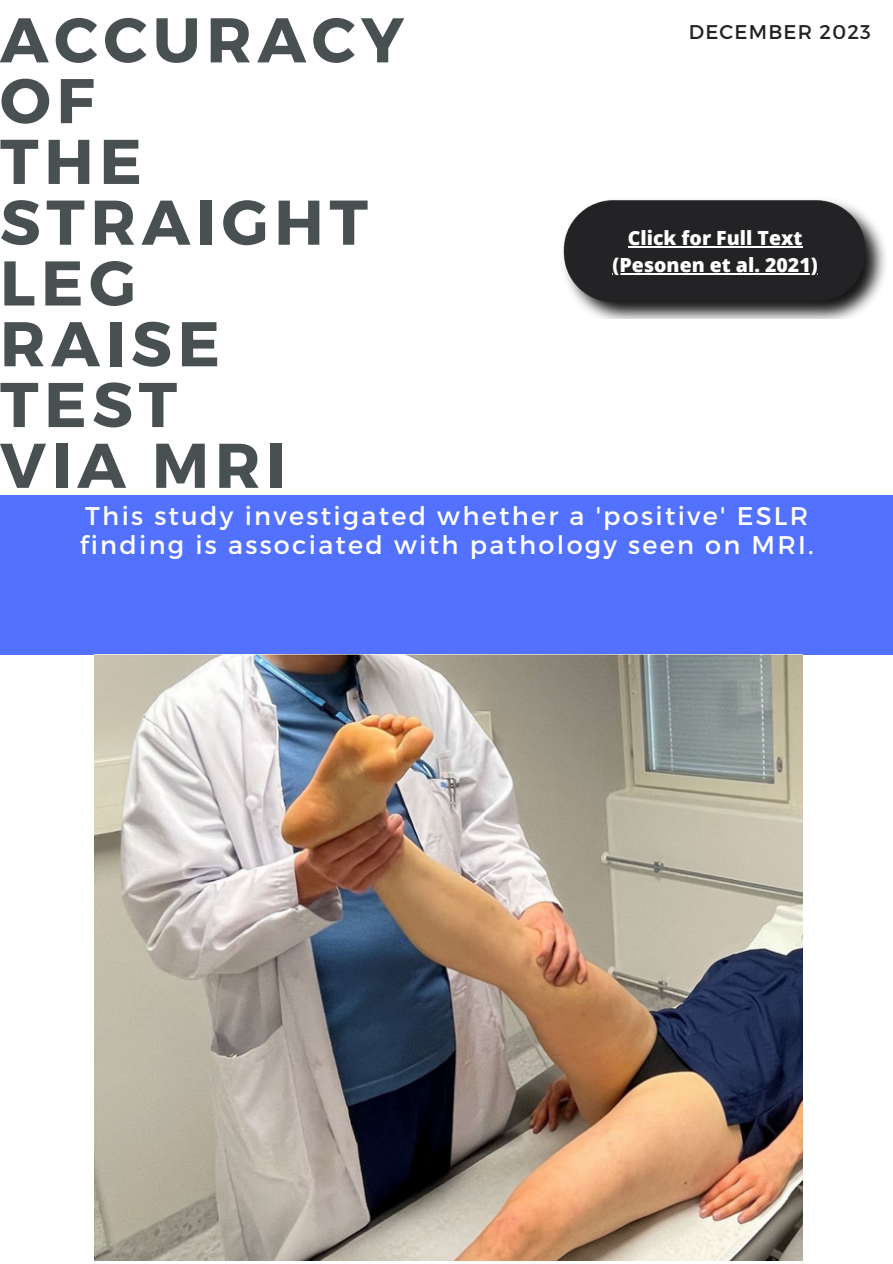
<style>
.page{position:relative;width:893px;height:1264px;background:#fff}
.page>*{position:absolute;margin:0;border:0;box-sizing:border-box;transform-origin:0 0}
.t1{font:700 63px "Montserrat";letter-spacing:.09em;color:#495052}
.t2{font:25.5px/29.2px "Montserrat";letter-spacing:.09em;color:#fff}
.t3{font:19.8px "Montserrat";letter-spacing:.06em;color:#222}
.t4{font:800 19.5px "Open Sans";color:#fff}
</style>
<div class="page">
<div style="left:0;top:495px;width:892px;height:768px;background:#5271ff"></div>
<div style="left:0;top:655px;width:892px;height:608px;background:#fff"></div>
<img style="left:563px;top:200px;width:323px;height:119px">
<hr style="left:627px;top:246px;width:175px;height:1px;background:#fff">
<hr style="left:612px;top:273px;width:205px;height:1px;background:#fff">
<img style="left:94px;top:655px;width:708px;height:605px">
<p class="t1" style="left:0;top:-1px;width:405px">ACCURACY</p>
<p class="t1" style="left:0;top:60px;width:96px">OF</p>
<p class="t1" style="left:0;top:120px;width:143px">THE</p>
<p class="t1" style="left:0;top:181px;width:369px">STRAIGHT</p>
<p class="t1" style="left:0;top:242px;width:137px">LEG</p>
<p class="t1" style="left:0;top:303px;width:221px">RAISE</p>
<p class="t1" style="left:0;top:363px;width:179px">TEST</p>
<p class="t1" style="left:0;top:424px;width:288px">VIA MRI</p>
<p class="t3" style="left:688px;top:19px;width:184px">DECEMBER 2023</p>
<p class="t4" style="left:627px;top:224px;width:176px">Click for Full Text</p>
<p class="t4" style="left:612px;top:251px;width:207px">(Pesonen et al. 2021)</p>
<p class="t2" style="left:80px;top:500px;width:735px">This study investigated whether a 'positive' ESLR finding is associated with pathology seen on MRI.</p>
</div>
